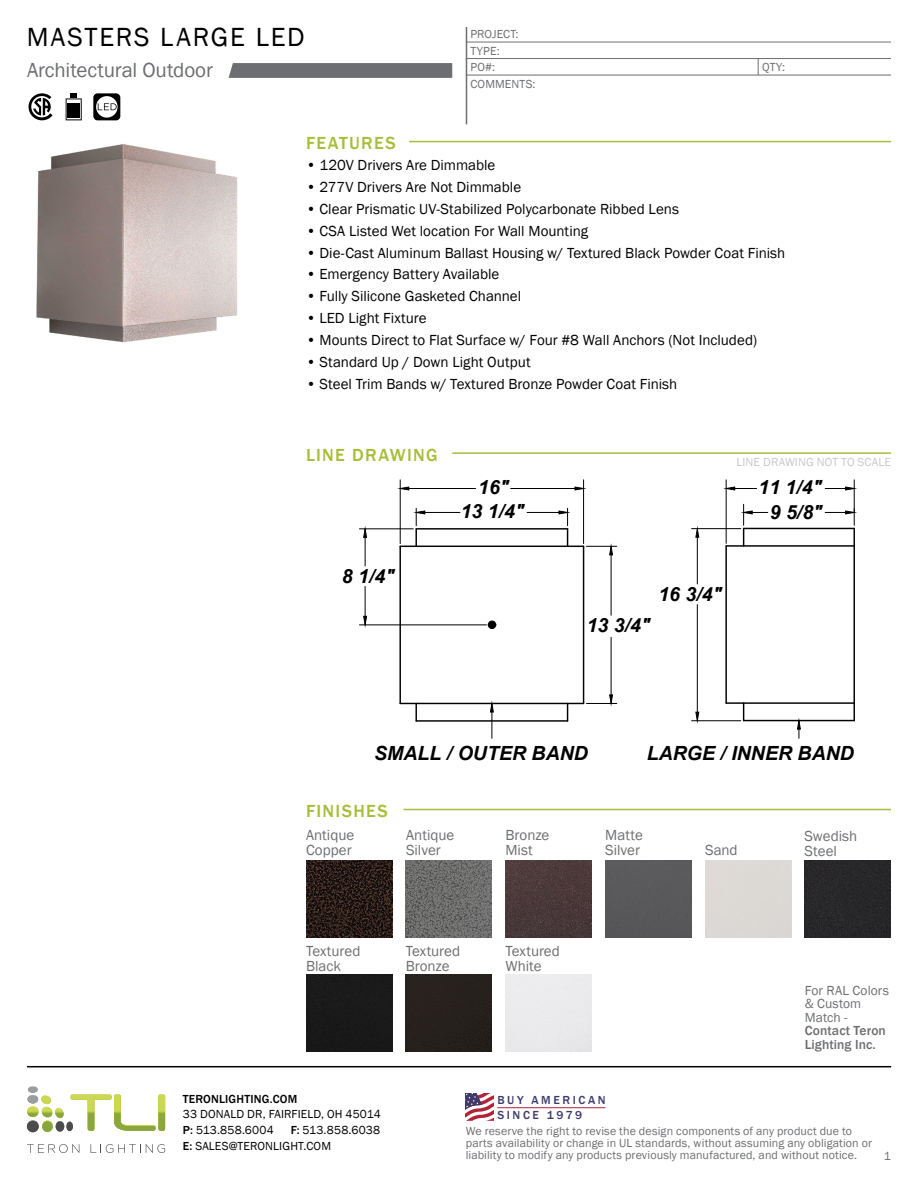
<style>
.page{position:relative;width:918px;height:1188px;background:#fff}
.page>*{position:absolute;margin:0;border:0;box-sizing:border-box;transform-origin:0 0}
.t1{font:27px "Franklin Gothic";letter-spacing:.065em;color:#000}
.t2{font:21px "Franklin Gothic";letter-spacing:-.005em;color:#6d6e71}
.t3{font:italic 700 19.5px "Arial";color:#010101}
.t4{font:500 18px "Franklin Gothic";letter-spacing:.07em;color:#a7be39}
.t5{font:15px "Franklin Gothic";color:#000}
.t6{font:15px/15px "Franklin Gothic";color:#6d6e71}
.t7{font:13.5px/13.5px "Franklin Gothic";letter-spacing:.005em;color:#6d6e71}
.t8{font:500 13.5px/13.5px "Franklin Gothic";letter-spacing:.01em;color:#6d6e71}
.t9{font:12px/12px "Franklin Gothic";letter-spacing:.01em;color:#6d6e71}
.t10{font:12px/15.8px "Franklin Gothic";letter-spacing:.015em;color:#000}
.t11{font:12px "Franklin Gothic";letter-spacing:.01em;color:#c8c9cb}
.t12{font:500 12px/15px "Franklin Gothic";letter-spacing:.215em;color:#3d3b6e}
.t13{font:500 12px "Franklin Gothic";letter-spacing:.015em;color:#000}
.s1{font-weight:500}
</style>
<div class="page">
<hr style="left:409px;top:141px;width:482px;height:1px;background:#a7be39">
<hr style="left:452px;top:452px;width:439px;height:2px;background:#a7be39">
<hr style="left:404px;top:809px;width:487px;height:1px;background:#a7be39">
<svg style="left:758px;top:59px;width:1px;height:16px"></svg>
<img style="left:36px;top:144px;width:202px;height:199px">
<hr style="left:726px;top:545px;width:128px;height:2px;background:#010101">
<hr style="left:744px;top:528px;width:110px;height:1px;background:#010101">
<hr style="left:726px;top:702px;width:128px;height:2px;background:#010101">
<hr style="left:583px;top:546px;width:1px;height:157px;background:#010101">
<hr style="left:725px;top:546px;width:2px;height:157px;background:#010101">
<hr style="left:744px;top:720px;width:110px;height:1px;background:#010101">
<hr style="left:853px;top:528px;width:2px;height:193px;background:#010101">
<svg style="left:567px;top:704px;width:1px;height:16px"></svg>
<svg style="left:743px;top:704px;width:1px;height:17px"></svg>
<hr style="left:399px;top:546px;width:2px;height:157px;background:#010101">
<svg style="left:415px;top:704px;width:2px;height:17px"></svg>
<hr style="left:400px;top:703px;width:184px;height:1px;background:#010101">
<hr style="left:416px;top:720px;width:152px;height:2px;background:#010101">
<hr style="left:400px;top:546px;width:184px;height:1px;background:#010101">
<hr style="left:416px;top:528px;width:152px;height:2px;background:#010101">
<hr style="left:400px;top:480px;width:1px;height:64px;background:#010101">
<hr style="left:583px;top:480px;width:1px;height:64px;background:#010101">
<hr style="left:409px;top:488px;width:67px;height:1px;background:#010101">
<hr style="left:511px;top:488px;width:64px;height:1px;background:#010101">
<svg style="left:399px;top:487px;width:10px;height:3px"></svg>
<svg style="left:575px;top:487px;width:10px;height:3px"></svg>
<hr style="left:726px;top:480px;width:1px;height:63px;background:#010101">
<hr style="left:854px;top:480px;width:1px;height:32px;background:#010101">
<svg style="left:725px;top:487px;width:32px;height:3px"></svg>
<svg style="left:825px;top:487px;width:30px;height:3px"></svg>
<hr style="left:359px;top:529px;width:54px;height:1px;background:#010101">
<hr style="left:359px;top:625px;width:127px;height:1px;background:#010101">
<hr style="left:365px;top:586px;width:1px;height:30px;background:#010101">
<svg style="left:363px;top:528px;width:4px;height:38px"></svg>
<svg style="left:363px;top:616px;width:4px;height:10px"></svg>
<svg style="left:488px;top:621px;width:8px;height:8px"></svg>
<hr style="left:425px;top:512px;width:35px;height:1px;background:#010101">
<hr style="left:527px;top:512px;width:32px;height:1px;background:#010101">
<svg style="left:415px;top:508px;width:10px;height:38px"></svg>
<svg style="left:559px;top:508px;width:10px;height:38px"></svg>
<hr style="left:586px;top:546px;width:31px;height:1px;background:#010101">
<hr style="left:586px;top:703px;width:31px;height:1px;background:#010101">
<hr style="left:611px;top:555px;width:1px;height:60px;background:#010101">
<hr style="left:611px;top:637px;width:1px;height:58px;background:#010101">
<svg style="left:609px;top:545px;width:4px;height:10px"></svg>
<svg style="left:609px;top:695px;width:4px;height:10px"></svg>
<svg style="left:743px;top:504px;width:25px;height:42px"></svg>
<svg style="left:825px;top:509px;width:30px;height:16px"></svg>
<hr style="left:692px;top:528px;width:49px;height:1px;background:#010101">
<hr style="left:692px;top:720px;width:49px;height:1px;background:#010101">
<hr style="left:697px;top:537px;width:1px;height:47px;background:#010101">
<hr style="left:697px;top:605px;width:1px;height:107px;background:#010101">
<svg style="left:696px;top:528px;width:3px;height:9px"></svg>
<svg style="left:696px;top:712px;width:3px;height:10px"></svg>
<svg style="left:797px;top:719px;width:4px;height:19px"></svg>
<svg style="left:490px;top:702px;width:4px;height:36px"></svg>
<svg style="left:229px;top:63px;width:223px;height:15px;background:#6f7073"></svg>
<svg style="left:66px;top:93px;width:16px;height:27px"></svg>
<svg style="left:93px;top:93px;width:27px;height:27px"></svg>
<svg style="left:29px;top:93px;width:24px;height:27px"></svg>
<img style="left:306px;top:860px;width:86px;height:77px">
<div style="left:306px;top:975px;width:86px;height:77px;background:#191919"></div>
<img style="left:406px;top:860px;width:86px;height:77px">
<div style="left:406px;top:975px;width:86px;height:77px;background:#26211d"></div>
<img style="left:506px;top:860px;width:86px;height:77px">
<div style="left:605px;top:860px;width:87px;height:77px;background:#59595b"></div>
<div style="left:805px;top:860px;width:86px;height:77px;background:#272729"></div>
<hr style="left:466px;top:27px;width:1px;height:97px;background:#6d6e71">
<hr style="left:466px;top:42px;width:425px;height:1px;background:#6d6e71">
<hr style="left:466px;top:58px;width:425px;height:1px;background:#6d6e71">
<hr style="left:466px;top:75px;width:425px;height:1px;background:#6d6e71">
<hr style="left:27px;top:1066px;width:864px;height:1px;background:#000">
<svg style="left:27px;top:1086px;width:138px;height:46px"></svg>
<svg style="left:27px;top:1144px;width:52px;height:9px"></svg>
<svg style="left:91px;top:1144px;width:74px;height:9px"></svg>
<svg style="left:466px;top:1093px;width:28px;height:28px"></svg>
<hr style="left:497px;top:1107px;width:108px;height:1px;background:#b22335">
<h1 class="t1" style="left:27px;top:20px;width:279px">MASTERS LARGE LED</h1>
<h2 class="t2" style="left:27px;top:57px;width:187px">Architectural Outdoor</h2>
<p class="t4" style="left:306px;top:132px;width:91px">FEATURES</p>
<p class="t9" style="left:470px;top:26px;width:50px;line-height:16.4px">PROJECT:<br>TYPE:</p>
<p class="t9" style="left:470px;top:78px;width:67px">COMMENTS:</p>
<p class="t9" style="left:470px;top:61px;width:26px">PO#:</p>
<p class="t9" style="left:762px;top:61px;width:24px">QTY:</p>
<p class="t5" style="left:306px;top:156px;width:191px">• 120V Drivers Are Dimmable</p>
<p class="t5" style="left:306px;top:178px;width:217px">• 277V Drivers Are Not Dimmable</p>
<p class="t5" style="left:306px;top:199px;width:375px">• Clear Prismatic UV-Stabilized Polycarbonate Ribbed Lens</p>
<p class="t5" style="left:306px;top:221px;width:284px">• CSA Listed Wet location For Wall Mounting</p>
<p class="t5" style="left:306px;top:243px;width:481px">• Die-Cast Aluminum Ballast Housing w/ Textured Black Powder Coat Finish</p>
<p class="t5" style="left:306px;top:265px;width:195px">• Emergency Battery Available</p>
<p class="t5" style="left:306px;top:287px;width:217px">• Fully Silicone Gasketed Channel</p>
<p class="t5" style="left:306px;top:309px;width:122px">• LED Light Fixture</p>
<p class="t5" style="left:306px;top:331px;width:453px">• Mounts Direct to Flat Surface w/ Four #8 Wall Anchors (Not Included)</p>
<p class="t5" style="left:306px;top:353px;width:226px">• Standard Up / Down Light Output</p>
<p class="t5" style="left:306px;top:375px;width:373px">• Steel Trim Bands w/ Textured Bronze Powder Coat Finish</p>
<p class="t4" style="left:306px;top:444px;width:133px">LINE DRAWING</p>
<h3 class="t3" style="left:342px;top:563px;width:54px">8 1/4"</h3>
<p class="t11" style="left:737px;top:455px;width:156px">LINE DRAWING NOT TO SCALE</p>
<h3 class="t3" style="left:478px;top:475px;width:32px">16"</h3>
<h3 class="t3" style="left:759px;top:475px;width:65px">11 1/4"</h3>
<h3 class="t3" style="left:461px;top:499px;width:65px">13 1/4"</h3>
<h3 class="t3" style="left:587px;top:613px;width:65px">13 3/4"</h3>
<h3 class="t3" style="left:658px;top:581px;width:65px">16 3/4"</h3>
<h3 class="t3" style="left:770px;top:499px;width:54px">9 5/8"</h3>
<h3 class="t3" style="left:374px;top:740px;width:215px">SMALL / OUTER BAND</h3>
<h3 class="t3" style="left:647px;top:740px;width:209px">LARGE / INNER BAND</h3>
<p class="t4" style="left:306px;top:800px;width:83px">FINISHES</p>
<p class="t6" style="left:306px;top:828px;width:50px">Antique<br>Copper</p>
<p class="t6" style="left:406px;top:828px;width:50px">Antique<br>Silver</p>
<p class="t6" style="left:306px;top:943px;width:56px">Textured<br>Black</p>
<p class="t6" style="left:406px;top:943px;width:56px">Textured<br>Bronze</p>
<p class="t6" style="left:506px;top:828px;width:45px">Bronze<br>Mist</p>
<p class="t6" style="left:605px;top:828px;width:39px">Matte<br>Silver</p>
<p class="t6" style="left:506px;top:943px;width:56px">Textured<br>White</p>
<p class="t6" style="left:705px;top:843px;width:34px">Sand</p>
<p class="t6" style="left:804px;top:829px;width:54px">Swedish<br>Steel</p>
<p class="t7" style="left:805px;top:984px;width:86px">For RAL Colors &amp; Custom<br>Match -</p>
<p class="t8" style="left:805px;top:1024px;width:83px">Contact Teron<br>Lighting Inc.</p>
<p class="t13" style="left:183px;top:1091px;width:116px">TERONLIGHTING.COM</p>
<p class="t10" style="left:183px;top:1107px;width:200px">33 DONALD DR, FAIRFIELD, OH 45014<br><span class="s1">P:</span> 513.858.6004</p>
<p class="t12" style="left:497px;top:1093px;width:110px">BUY AMERICAN<br>SINCE 1979</p>
<p class="t10" style="left:183px;top:1123px;width:199px;text-indent:108px"><span class="s1">F:</span> 513.858.6038<br><span class="s1">E:</span> SALES@TERONLIGHT.COM</p>
<p class="t9" style="left:466px;top:1125px;width:408px">We reserve the right to revise the design components of any product due to parts availability or change in UL standards, without assuming any obligation or liability to modify any products previously manufactured, and without notice.</p>
<p class="t9" style="left:884px;top:1150px;width:9px">1</p>
</div>
